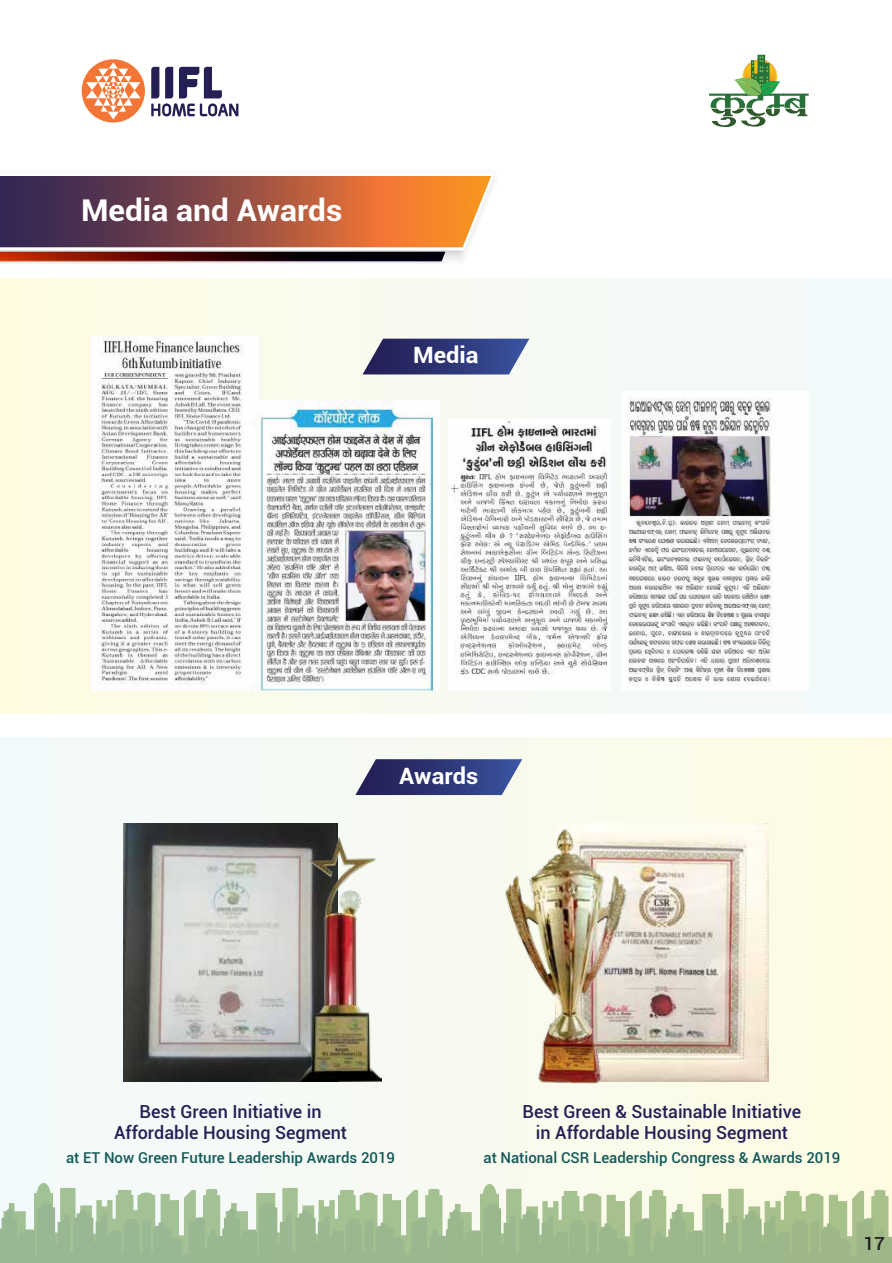
<style>
.page{position:relative;width:892px;height:1263px;background:#fff}
.page>*{position:absolute;margin:0;border:0;box-sizing:border-box;transform-origin:0 0}
.t1{font:700 30px "Roboto";color:#fff;scale:1.05 1}
.t2{font:700 22.5px "Roboto";color:#fff;scale:1.05 1}
.t3{font:500 18px/21.6px "Roboto";color:#242056;text-align:center}
.t4{font:500 18px "Roboto";color:#231f20;scale:1.05 1}
.t5{font:500 15px "Roboto";color:#145959}
</style>
<div class="page">
<div style="left:0;top:737px;width:892px;height:525px;background:linear-gradient(to right,#f1f8fc,#fefbe3)"></div>
<svg style="left:0;top:1182px;width:892px;height:80px;background:#b6cba8"></svg>
<div style="left:0;top:279px;width:892px;height:434px;background:linear-gradient(to right,#fefbe2,#f2fafe)"></div>
<svg style="left:363px;top:338px;width:166px;height:36px;background:#485086"></svg>
<div style="left:82px;top:59px;width:63px;height:63px;background:#f37636;border-radius:50%"></div>
<svg style="left:86px;top:62px;width:55px;height:57px"></svg>
<svg style="left:151px;top:67px;width:87px;height:49px"></svg>
<svg style="left:709px;top:54px;width:100px;height:74px"></svg>
<svg style="left:0;top:176px;width:495px;height:87px;background:#9a5d4f"></svg>
<img style="left:449px;top:419px;width:161px;height:271px">
<img style="left:92px;top:337px;width:166px;height:353px">
<img style="left:621px;top:391px;width:187px;height:299px">
<img style="left:251px;top:400px;width:188px;height:290px">
<svg style="left:355px;top:759px;width:167px;height:35px;background:#474f86"></svg>
<img style="left:124px;top:822px;width:214px;height:259px">
<img style="left:556px;top:822px;width:212px;height:259px">
<img style="left:488px;top:825px;width:156px;height:260px">
<img style="left:302px;top:837px;width:80px;height:244px">
<h1 class="t1" style="left:81px;top:189px;width:250px">Media and Awards</h1>
<p class="t2" style="left:413px;top:339px;width:64px">Media</p>
<p class="t2" style="left:399px;top:759px;width:77px">Awards</p>
<p class="t3" style="left:114px;top:1099px;width:234px">Best Green Initiative in<br>Affordable Housing Segment</p>
<p class="t5" style="left:66px;top:1147px;width:330px">at ET Now Green Future Leadership Awards 2019</p>
<p class="t3" style="left:523px;top:1099px;width:280px">Best Green &amp; Sustainable Initiative in Affordable Housing Segment</p>
<p class="t5" style="left:484px;top:1147px;width:358px">at National CSR Leadership Congress &amp; Awards 2019</p>
<p class="t4" style="left:863px;top:1230px;width:22px">17</p>
</div>
